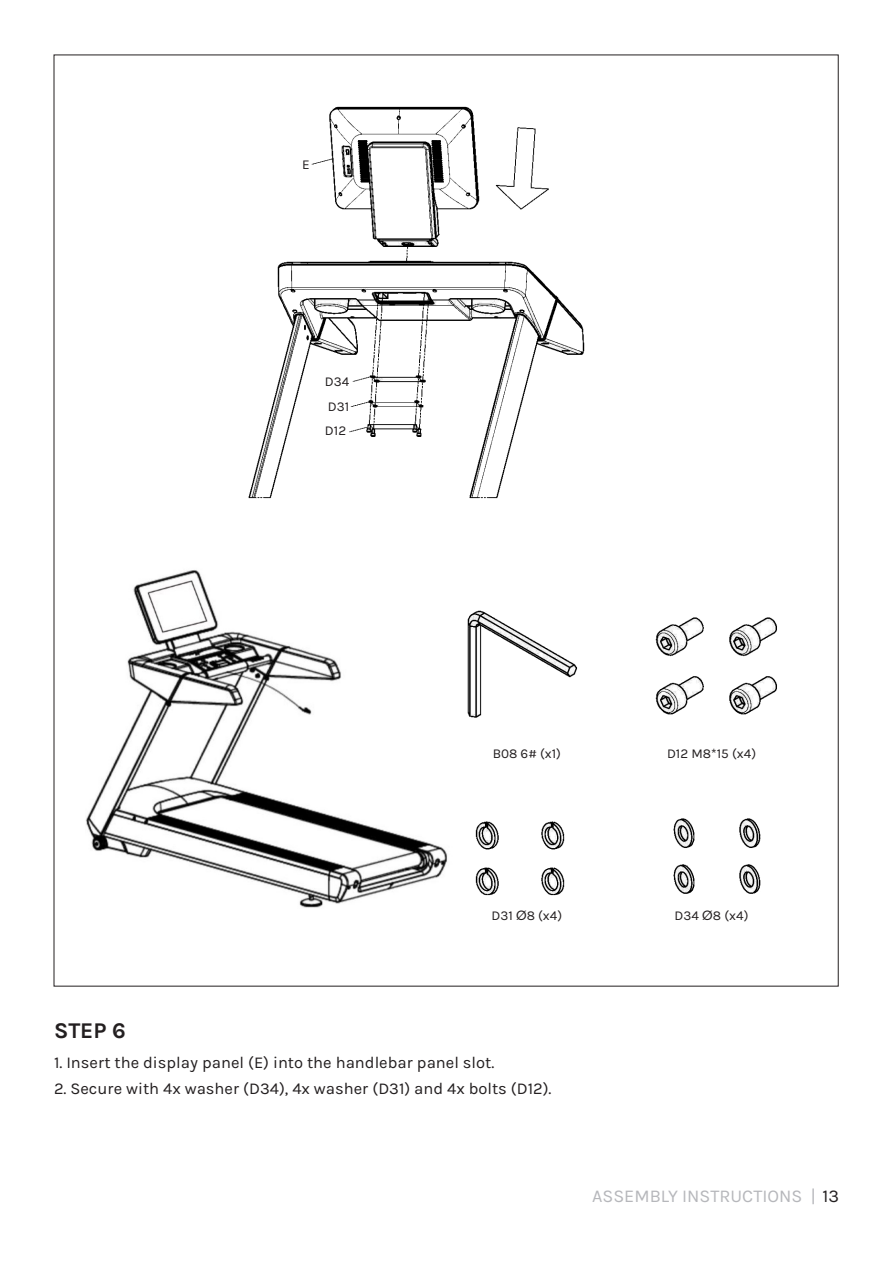
<style>
.page{position:relative;width:893px;height:1263px;background:#fff}
.page>*{position:absolute;margin:0;border:0;box-sizing:border-box;transform-origin:0 0}
.t1{font:700 22.5px "Karla";color:#231f20}
.t2{font:18px "Karla";color:#b6b7bb}
.t3{font:16.5px "Karla";color:#231f20}
.t4{font:13.5px "Karla";color:#231f20}
.s1{font-family:"Poppins"}
.s2{color:#231f20}
</style>
<div class="page">
<img style="left:248px;top:106px;width:529px;height:790px">
<img style="left:86px;top:541px;width:369px;height:367px">
<p class="t1" style="left:54px;top:1017px;width:73px">STEP 6</p>
<p class="t4" style="left:302px;top:157px;width:9px">E</p>
<p class="t4" style="left:325px;top:374px;width:26px">D34</p>
<p class="t4" style="left:328px;top:400px;width:23px">D31</p>
<p class="t4" style="left:325px;top:424px;width:23px">D12</p>
<p class="t4" style="left:493px;top:746px;width:70px">B08 6# (x1)</p>
<p class="t4" style="left:667px;top:746px;width:91px">D12 M8*15 (x4)</p>
<p class="t4" style="left:491px;top:908px;width:72px">D31 <span class="s1">Ø</span>8 (x4)</p>
<p class="t4" style="left:675px;top:908px;width:75px">D34 <span class="s1">Ø</span>8 (x4)</p>
<p class="t3" style="left:54px;top:1053px;width:442px">1. Insert the display panel (E) into the handlebar panel slot.</p>
<p class="t3" style="left:54px;top:1079px;width:499px">2. Secure with 4x washer (D34), 4x washer (D31) and 4x bolts (D12).</p>
<p class="t2" style="left:592px;top:1186px;width:248px">ASSEMBLY INSTRUCTIONS | <span class="s2">13</span></p>
</div>
